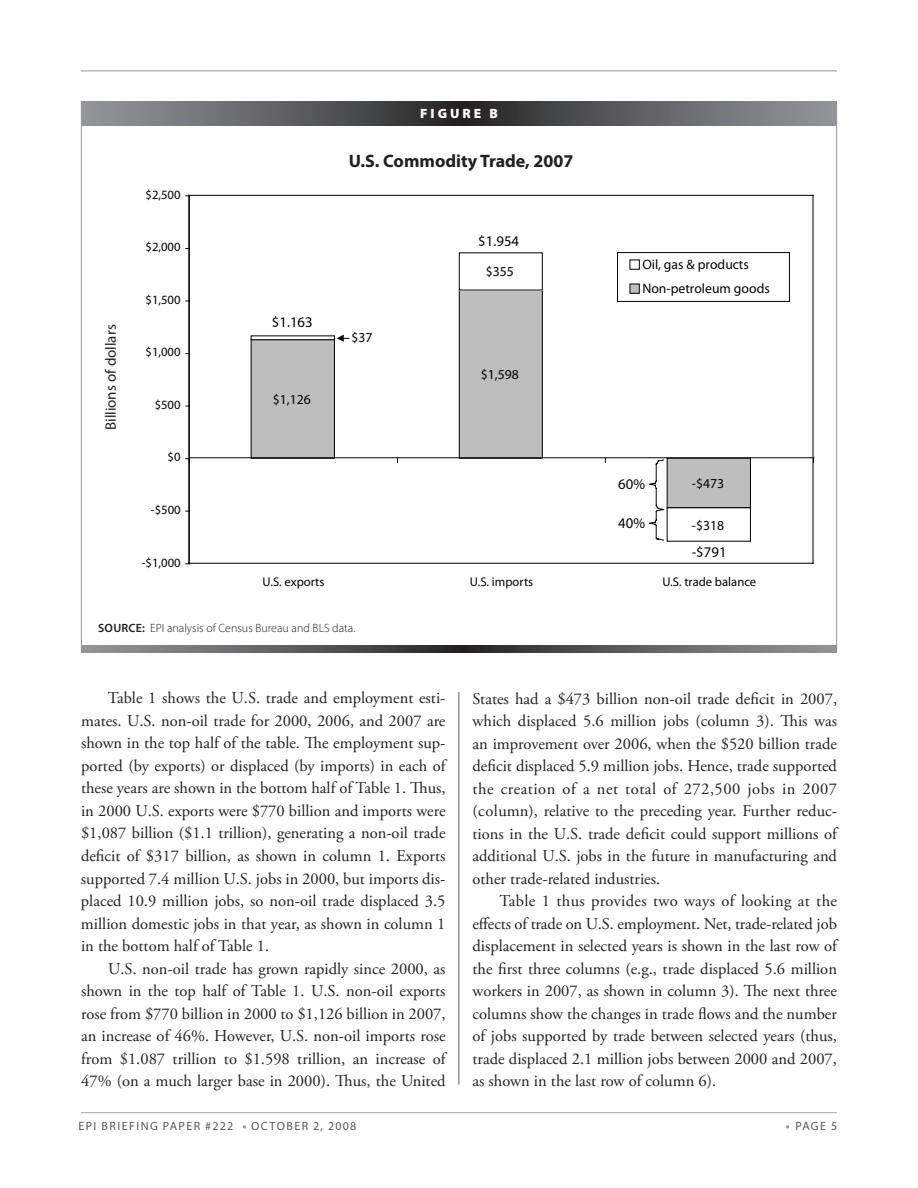
<style>
.page{position:relative;width:918px;height:1188px;background:#fff}
.page>*{position:absolute;margin:0;border:0;box-sizing:border-box;transform-origin:0 0}
.t1{font:700 18px "Myriad Pro";color:#231f20}
.t2{font:16.5px/22.5px "Adobe Garamond Pro";color:#231f20;text-align:justify}
.t3{font:15px "Myriad Pro";color:#231f20}
.t4{font:14.7px "Myriad Pro";color:#040503}
.t5{font:13.65px/24px "Myriad Pro";color:#040503}
.t6{font:900 13.5px "Myriad Pro";letter-spacing:.22em;color:#fff}
.t7{font:12.6px "Myriad Pro";color:#040503}
.t8{font:300 12px "Myriad Pro";color:#231f20}
.t9{font:12px "Myriad Pro";letter-spacing:.12em;color:#57585a}
.t10{font:12px "Myriad Pro";letter-spacing:.1em;color:#57585a}
.s1{font-weight:600}
.s2{font-family:"Monotype Corsiva";font-size:7.5px;color:#939598}
</style>
<div class="page">
<hr style="left:81px;top:1112px;width:756px;height:1px;background:#a8a9ad">
<hr style="left:81px;top:70px;width:756px;height:1px;background:#939598">
<hr style="left:458px;top:104px;width:2px;height:980px;background:#939598">
<div style="left:449px;top:645px;width:20px;height:46px;background:#fff"></div>
<div style="left:81px;top:101px;width:756px;height:551px;background:#fff;border:1px solid #939598"></div>
<svg style="left:81px;top:646px;width:756px;height:6px"></svg>
<svg style="left:81px;top:101px;width:756px;height:24px"></svg>
<hr style="left:189px;top:195px;width:624px;height:1px;background:#040503">
<hr style="left:812px;top:195px;width:2px;height:368px;background:#040503">
<hr style="left:189px;top:563px;width:624px;height:1px;background:#040503">
<hr style="left:188px;top:195px;width:1px;height:368px;background:#040503">
<div style="left:252px;top:340px;width:83px;height:119px;background:#bfbebe"></div>
<div style="left:251px;top:339px;width:84px;height:120px;border:1px solid #040503"></div>
<div style="left:460px;top:291px;width:83px;height:168px;background:#bfbebe"></div>
<div style="left:459px;top:290px;width:84px;height:169px;border:1px solid #040503"></div>
<div style="left:668px;top:459px;width:83px;height:49px;background:#bfbebe"></div>
<div style="left:251px;top:335px;width:84px;height:5px;border:1px solid #040503"></div>
<div style="left:459px;top:252px;width:84px;height:39px;border:1px solid #040503"></div>
<div style="left:667px;top:507px;width:84px;height:35px;border:1px solid #040503"></div>
<hr style="left:189px;top:196px;width:1px;height:368px;background:#040503">
<hr style="left:190px;top:458px;width:624px;height:1px;background:#040503">
<div style="left:617px;top:252px;width:173px;height:50px;border:1px solid #040503"></div>
<div style="left:629px;top:259px;width:11px;height:11px;border:1px solid #040503"></div>
<div style="left:630px;top:284px;width:9px;height:9px;background:#bfbebe"></div>
<div style="left:629px;top:283px;width:11px;height:11px;border:1px solid #040503"></div>
<svg style="left:649px;top:459px;width:15px;height:82px"></svg>
<svg style="left:337px;top:335px;width:12px;height:7px"></svg>
<p class="t3" style="left:102px;top:430px;width:107px;rotate:-90deg">Billions of dollars</p>
<p class="t7" style="left:146px;top:187px;width:37px">$2,500</p>
<p class="t7" style="left:146px;top:239px;width:37px">$2,000</p>
<p class="t7" style="left:146px;top:292px;width:37px">$1,500</p>
<p class="t7" style="left:146px;top:344px;width:37px">$1,000</p>
<p class="t7" style="left:155px;top:397px;width:27px">$500</p>
<p class="t7" style="left:168px;top:449px;width:14px">$0</p>
<p class="t7" style="left:151px;top:502px;width:31px">-$500</p>
<p class="t7" style="left:142px;top:555px;width:40px">-$1,000</p>
<p class="t6" style="left:420px;top:106px;width:79px">F IGURE B</p>
<p class="t1" style="left:349px;top:149px;width:226px">U.S. Commodity Trade, 2007</p>
<p class="t4" style="left:272px;top:313px;width:42px">$1,163</p>
<p class="t5" style="left:273px;top:387px;width:40px">$1,126</p>
<p class="t5" style="left:351px;top:326px;width:23px">$37</p>
<p class="t4" style="left:478px;top:232px;width:42px">$1,954</p>
<p class="t5" style="left:486px;top:260px;width:30px">$355</p>
<p class="t5" style="left:481px;top:362px;width:40px">$1,598</p>
<p class="t5" style="left:642px;top:252px;width:129px">oil, gas &amp; products non-petroleum goods</p>
<p class="t4" style="left:618px;top:475px;width:28px">60%</p>
<p class="t4" style="left:618px;top:514px;width:28px">40%</p>
<p class="t5" style="left:692px;top:471px;width:34px">-$473</p>
<p class="t5" style="left:692px;top:513px;width:34px">-$318</p>
<p class="t4" style="left:692px;top:543px;width:36px">-$791</p>
<p class="t7" style="left:263px;top:574px;width:63px">u.s. exports</p>
<p class="t7" style="left:470px;top:574px;width:65px">U.s. imports</p>
<p class="t7" style="left:662px;top:574px;width:95px">U.s. trade balance</p>
<p class="t8" style="left:98px;top:622px;width:259px"><span class="s1">SOURCE:</span> EPI analysis of Census Bureau and BLS data.</p>
<p class="t2" style="left:81px;top:688px;width:366px;text-indent:27px">Table 1 shows the U.S. trade and employment esti&shy;mates. U.S. non-oil trade for 2000, 2006, and 2007 are shown in the top half of the table. The employment sup&shy;ported (by exports) or displaced (by imports) in each of these years are shown in the bottom half of Table 1. Thus, in 2000 U.S. exports were $770 billion and imports were $1,087 billion ($1.1 trillion), generating a non-oil trade deficit of $317 billion, as shown in column 1. Exports supported 7.4 million U.S. jobs in 2000, but imports dis&shy;placed 10.9 million jobs, so non-oil trade displaced 3.5 million domestic jobs in that year, as shown in column 1 in the bottom half of Table 1.</p>
<p class="t2" style="left:81px;top:958px;width:366px;text-indent:27px">U.S. non-oil trade has grown rapidly since 2000, as shown in the top half of Table 1. U.S. non-oil exports rose from $770 billion in 2000 to $1,126 billion in 2007, an increase of 46%. However, U.S. non-oil imports rose from $1.087 trillion to $1.598 trillion, an increase of 47% (on a much larger base in 2000). Thus, the United</p>
<p class="t2" style="left:473px;top:688px;width:366px">States had a $473 billion non-oil trade deficit in 2007, which displaced 5.6 million jobs (column 3). This was an improvement over 2006, when the $520 billion trade deficit displaced 5.9 million jobs. Hence, trade supported the creation of a net total of 272,500 jobs in 2007 (column), relative to the preceding year. Further reduc&shy;tions in the U.S. trade deficit could support millions of additional U.S. jobs in the future in manufacturing and other trade-related industries.</p>
<p class="t2" style="left:472px;top:890px;width:366px;text-indent:27px">Table 1 thus provides two ways of looking at the effects of trade on U.S. employment. Net, trade-related job displacement in selected years is shown in the last row of the first three columns (e.g., trade displaced 5.6 million workers in 2007, as shown in column 3). The next three columns show the changes in trade flows and the number of jobs supported by trade between selected years (thus, trade displaced 2.1 million jobs between 2000 and 2007, as shown in the last row of column 6).</p>
<p class="t9" style="left:78px;top:1119px;width:100px">EPI Briefing PApe</p>
<p class="t10" style="left:194px;top:1119px;width:164px">r #222 <span class="s2">●</span> octobe r 2, 2008</p>
<p class="t9" style="left:785px;top:1119px;width:54px"><span class="s2">●</span> Page 5</p>
</div>
